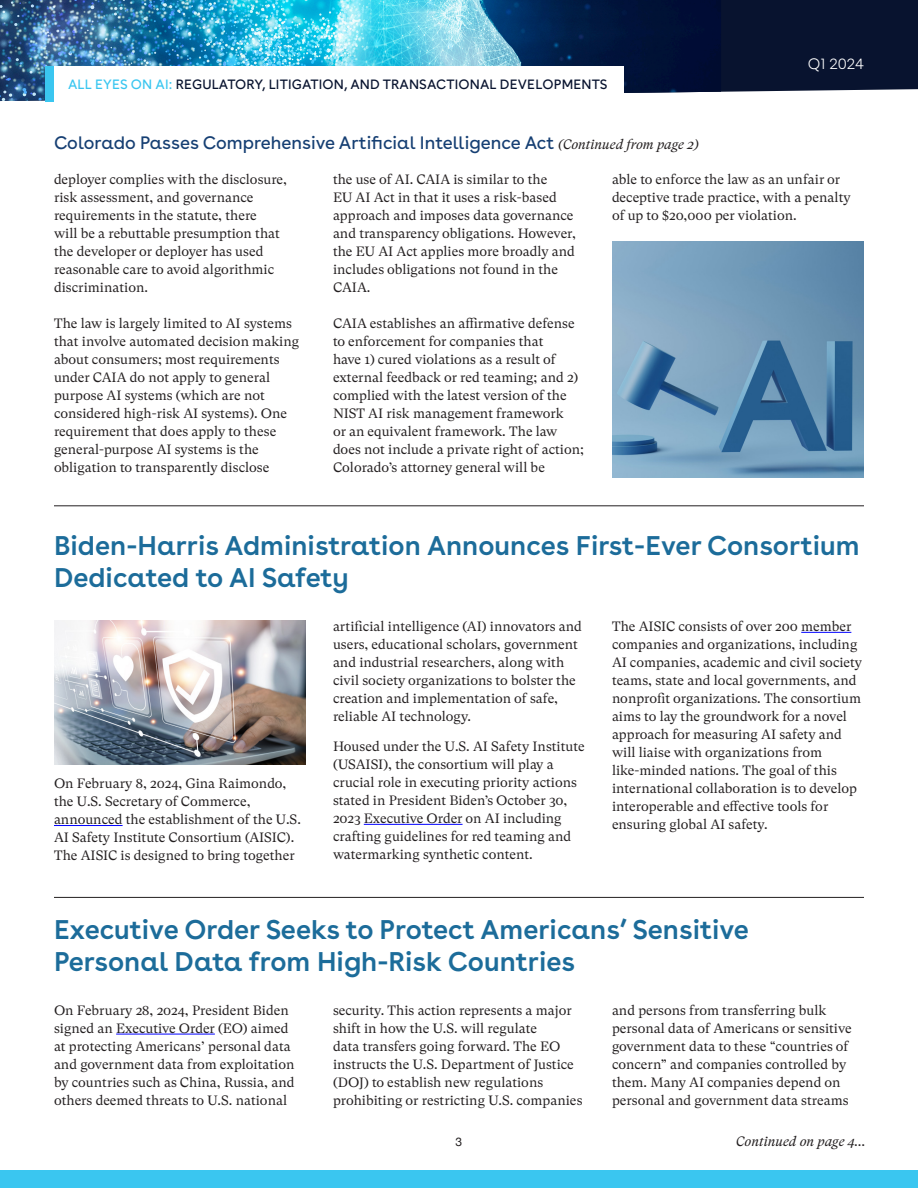
<style>
.page{position:relative;width:918px;height:1188px;background:#fff}
.page>*{position:absolute;margin:0;border:0;box-sizing:border-box;transform-origin:0 0}
.t1{font:600 27px/32.4px "Buenos Aires";color:#1c6c9a}
.t2{font:18px "Buenos Aires";color:#163f73}
.t3{font:300 15px "Buenos Aires";letter-spacing:-.005em;color:#fff}
.t4{font:13.5px/18px "GT Super Text";color:#231f20}
.t5{font:13.5px "Buenos Aires";letter-spacing:.01em;color:#08132f}
.t6{font:italic 13.5px "GT Super Text";letter-spacing:-.01em;color:#231f20}
.t7{font:12px "Helvetica Neue";color:#231f20}
.s1{color:#3ac6f0}
.s2{font-family:"GT Super Text";font-style:italic;font-size:13.5px;color:#231f20}
</style>
<div class="page">
<div style="left:721px;top:0;width:197px;height:92px;background:#08132f"></div>
<img style="left:0;top:0;width:721px;height:101px">
<div style="left:54px;top:66px;width:569px;height:42px;background:#fff"></div>
<div style="left:45px;top:66px;width:9px;height:36px;background:#3ac6f0"></div>
<div style="left:0;top:1171px;width:918px;height:17px;background:#3ac6f0"></div>
<hr style="left:54px;top:825px;width:69px;height:1px;background:#00f">
<hr style="left:364px;top:824px;width:99px;height:1px;background:#00f">
<hr style="left:801px;top:632px;width:50px;height:1px;background:#00f">
<hr style="left:54px;top:505px;width:810px;height:1px;background:#231f20">
<hr style="left:54px;top:897px;width:810px;height:1px;background:#231f20">
<img style="left:55px;top:621px;width:251px;height:143px">
<img style="left:612px;top:242px;width:252px;height:235px">
<hr style="left:116px;top:1034px;width:99px;height:1px;background:#00f">
<p class="t5" style="left:68px;top:73px;width:541px"><span class="s1">ALL EYES ON AI:</span> REGULATORY, LITIGATION, AND TRANSACTIONAL DEVELOPMENTS</p>
<p class="t2" style="left:54px;top:128px;width:646px">Colorado Passes Comprehensive Artificial Intelligence Act <span class="s2">(Continued from page 2)</span></p>
<p class="t3" style="left:808px;top:52px;width:58px">Q1 2024</p>
<p class="t4" style="left:54px;top:171px;width:235px">deployer complies with the disclosure, risk assessment, and governance requirements in the statute, there<br>will be a rebuttable presumption that the developer or deployer has used reasonable care to avoid algorithmic discrimination.</p>
<p class="t4" style="left:54px;top:315px;width:247px">The law is largely limited to AI systems that involve automated decision making about consumers; most requirements under CAIA do not apply to general purpose AI systems (which are not considered high-risk AI systems). One requirement that does apply to these general-purpose AI systems is the obligation to transparently disclose</p>
<p class="t4" style="left:333px;top:171px;width:245px">the use of AI. CAIA is similar to the<br>EU AI Act in that it uses a risk-based approach and imposes data governance and transparency obligations. However, the EU AI Act applies more broadly and includes obligations not found in the<br>CAIA.</p>
<p class="t4" style="left:333px;top:315px;width:253px">CAIA establishes an affirmative defense to enforcement for companies that<br>have 1) cured violations as a result of external feedback or red teaming; and 2) complied with the latest version of the NIST AI risk management framework<br>or an equivalent framework. The law does not include a private right of action; Colorado’s attorney general will be</p>
<p class="t4" style="left:612px;top:171px;width:240px">able to enforce the law as an unfair or deceptive trade practice, with a penalty of up to $20,000 per violation.</p>
<p class="t1" style="left:54px;top:526px;width:807px">Biden-Harris Administration Announces First-Ever Consortium<br>Dedicated to AI Safety</p>
<p class="t4" style="left:54px;top:775px;width:248px">On February 8, 2024, Gina Raimondo, the U.S. Secretary of Commerce, announced the establishment of the U.S.<br>AI Safety Institute Consortium (AISIC).<br>The AISIC is designed to bring together</p>
<p class="t4" style="left:333px;top:617px;width:251px">artificial intelligence (AI) innovators and users, educational scholars, government and industrial researchers, along with civil society organizations to bolster the creation and implementation of safe, reliable AI technology.</p>
<p class="t4" style="left:333px;top:737px;width:253px">Housed under the U.S. AI Safety Institute (USAISI), the consortium will play a crucial role in executing priority actions stated in President Biden’s October 30, 2023 Executive Order on AI including crafting guidelines for red teaming and watermarking synthetic content.</p>
<p class="t4" style="left:612px;top:617px;width:252px">The AISIC consists of over 200 member companies and organizations, including AI companies, academic and civil society teams, state and local governments, and nonprofit organizations. The consortium aims to lay the groundwork for a novel approach for measuring AI safety and will liaise with organizations from like-minded nations. The goal of this international collaboration is to develop interoperable and effective tools for ensuring global AI safety.</p>
<p class="t1" style="left:54px;top:911px;width:696px">Executive Order Seeks to Protect Americans’ Sensitive<br>Personal Data from High-Risk Countries</p>
<p class="t4" style="left:54px;top:1001px;width:242px">On February 28, 2024, President Biden signed an Executive Order (EO) aimed at protecting Americans’ personal data and government data from exploitation by countries such as China, Russia, and others deemed threats to U.S. national</p>
<p class="t4" style="left:333px;top:1001px;width:251px">security. This action represents a major shift in how the U.S. will regulate<br>data transfers going forward. The EO instructs the U.S. Department of Justice (DOJ) to establish new regulations prohibiting or restricting U.S. companies</p>
<p class="t4" style="left:612px;top:1001px;width:241px">and persons from transferring bulk personal data of Americans or sensitive government data to these “countries of concern” and companies controlled by them. Many AI companies depend on personal and government data streams</p>
<p class="t6" style="left:736px;top:1133px;width:131px">Continued on page 4...</p>
<p class="t7" style="left:456px;top:1133px;width:8px">3</p>
</div>
